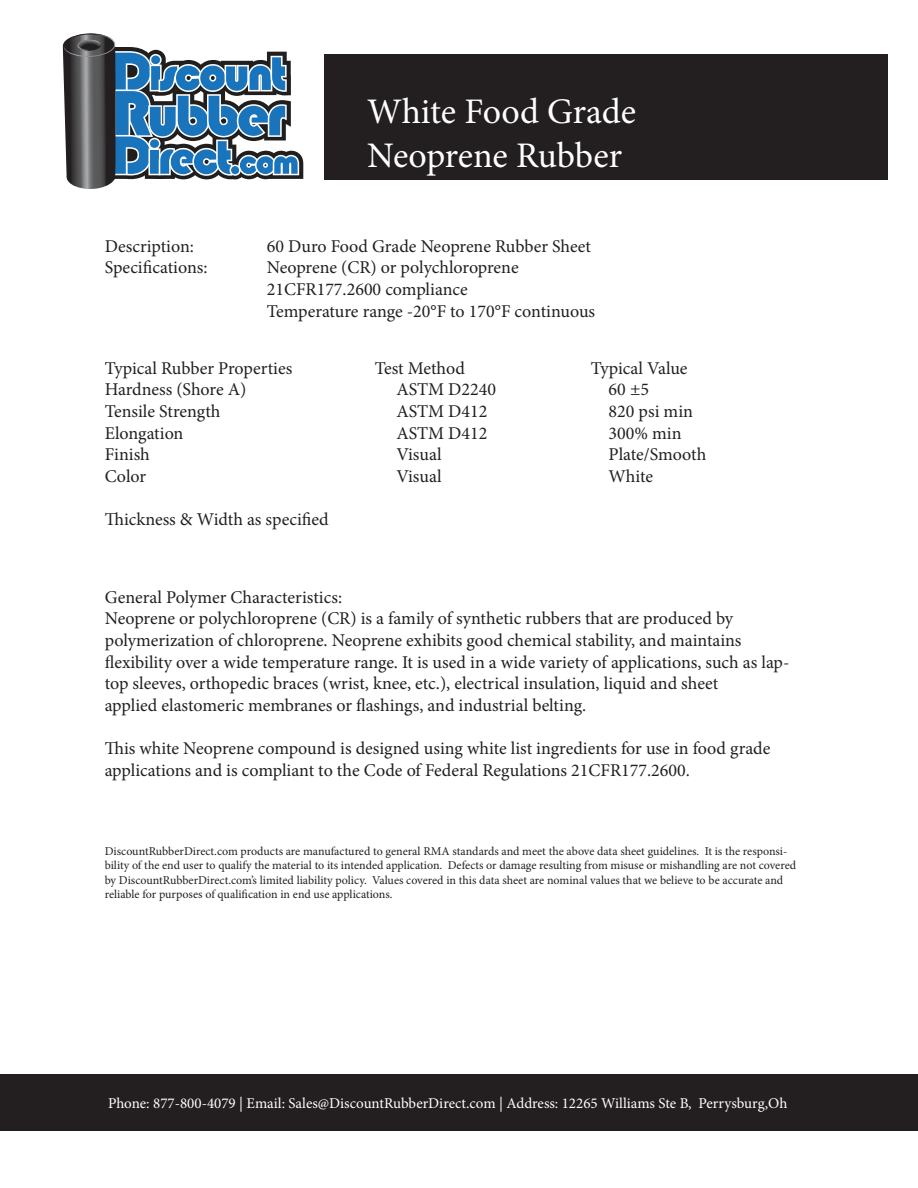
<style>
.page{position:relative;width:918px;height:1188px;background:#fff}
.page>*{position:absolute;margin:0;border:0;box-sizing:border-box;transform-origin:0 0}
.t1{font:36px/43.2px "Minion Pro";letter-spacing:-.005em;color:#fff}
.t2{font:18px/21.6px "Minion Pro";color:#231f20}
.t3{font:15px "Minion Pro";color:#fff}
.t4{font:12px/14.4px "Minion Pro";color:#231f20}
</style>
<div class="page">
<svg style="left:63px;top:33px;width:240px;height:156px"></svg>
<div style="left:324px;top:54px;width:564px;height:125px;background:#231f20"></div>
<div style="left:0;top:1075px;width:918px;height:56px;background:#231f20"></div>
<h1 class="t1" style="left:367px;top:90px;width:271px">White Food Grade<br>Neoprene Rubber</h1>
<p class="t2" style="left:105px;top:235px;width:91px">Description:</p>
<p class="t2" style="left:267px;top:235px;width:326px">60 Duro Food Grade Neoprene Rubber Sheet</p>
<p class="t2" style="left:105px;top:257px;width:104px">Specifications:</p>
<p class="t2" style="left:267px;top:257px;width:330px">Neoprene (CR) or polychloroprene<br>21CFR177.2600 compliance<br>Temperature range -20°F to 170°F continuous</p>
<p class="t2" style="left:105px;top:357px;width:189px">Typical Rubber Properties</p>
<p class="t2" style="left:375px;top:357px;width:92px">Test Method</p>
<p class="t2" style="left:591px;top:357px;width:98px">Typical Value</p>
<p class="t2" style="left:105px;top:379px;width:143px">Hardness (Shore A)<br>Tensile Strength<br>Elongation<br>Finish<br>Color</p>
<p class="t2" style="left:105px;top:509px;width:226px">Thickness &amp; Width as specified</p>
<p class="t2" style="left:396px;top:379px;width:101px">ASTM D2240<br>ASTM D412<br>ASTM D412<br>Visual<br>Visual</p>
<p class="t2" style="left:609px;top:379px;width:99px">60 ±5<br>820 psi min<br>300% min<br>Plate/Smooth<br>White</p>
<p class="t2" style="left:105px;top:586px;width:686px">General Polymer Characteristics:<br>Neoprene or polychloroprene (CR) is a family of synthetic rubbers that are produced by polymerization of chloroprene. Neoprene exhibits good chemical stability, and maintains flexibility over a wide temperature range. It is used in a wide variety of applications, such as lap&shy;top sleeves, orthopedic braces (wrist, knee, etc.), electrical insulation, liquid and sheet<br>applied elastomeric membranes or flashings, and industrial belting.</p>
<p class="t2" style="left:105px;top:738px;width:667px">This white Neoprene compound is designed using white list ingredients for use in food grade applications and is compliant to the Code of Federal Regulations 21CFR177.2600.</p>
<p class="t4" style="left:105px;top:844px;width:693px">DiscountRubberDirect.com products are manufactured to general RMA standards and meet the above data sheet guidelines. It is the responsi&shy;bility of the end user to qualify the material to its intended application. Defects or damage resulting from misuse or mishandling are not covered by DiscountRubberDirect.com’s limited liability policy. Values covered in this data sheet are nominal values that we believe to be accurate and reliable for purposes of qualification in end use applications.</p>
<p class="t3" style="left:108px;top:1093px;width:681px">Phone: 877-800-4079 | Email: Sales@DiscountRubberDirect.com | Address: 12265 Williams Ste B, Perrysburg,Oh</p>
</div>
